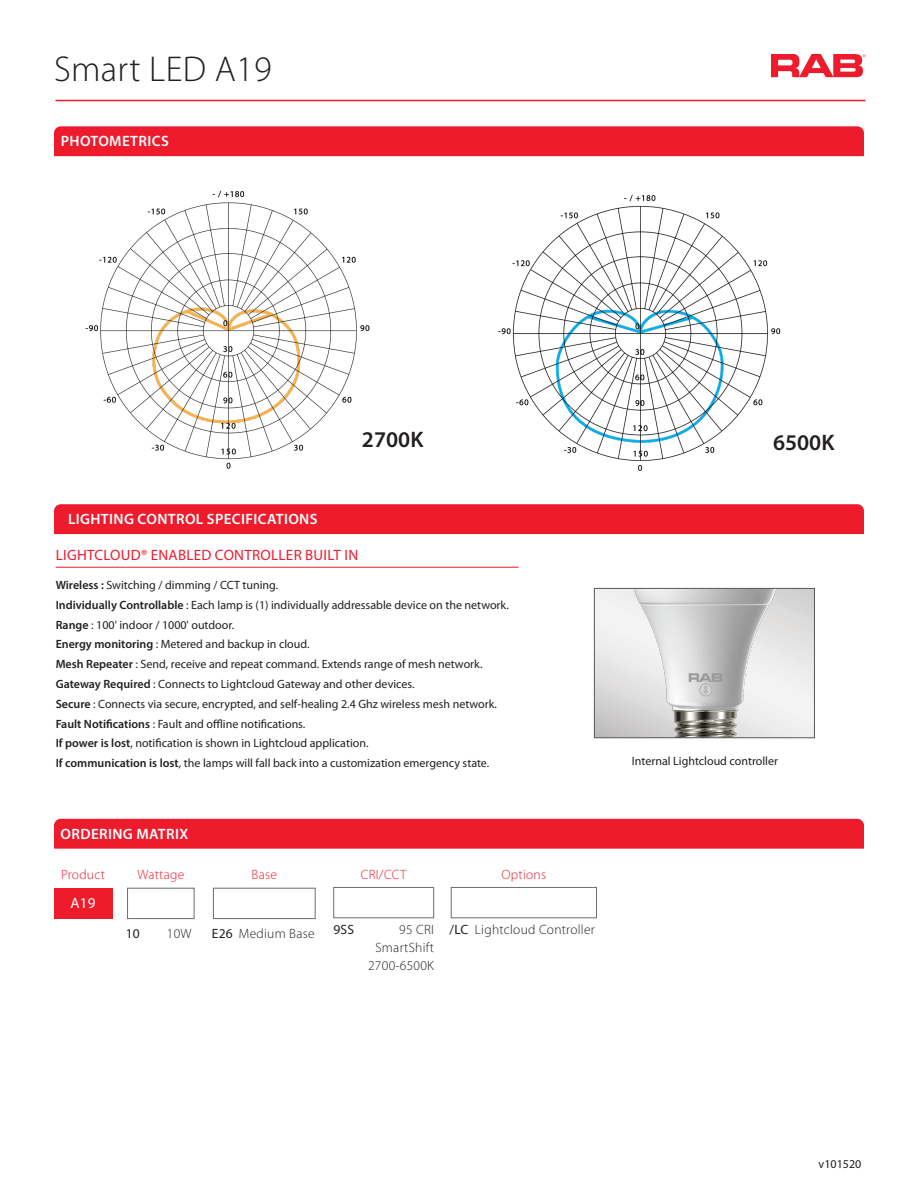
<style>
.page{position:relative;width:918px;height:1188px;background:#fff}
.page>*{position:absolute;margin:0;border:0;box-sizing:border-box;transform-origin:0 0}
.t1{font:300 36px "Myriad Pro";letter-spacing:.01em;color:#231f20}
.Text_Head_B{font:600 22.5px "Myriad Pro";color:#231f20}
.t2{font:600 15px "Myriad Pro";letter-spacing:.025em;color:#fff}
.Text_Head_B-2{font:15px "Myriad Pro";letter-spacing:.02em;color:#ee1b2d}
.t3{font:15px "Myriad Pro";color:#fff}
.t4{font:300 13.5px "Myriad Pro";letter-spacing:.02em;color:#231f20}
.t5{font:300 13.5px "Myriad Pro";letter-spacing:.02em;color:#ee1b2d}
.t6{font:13.5px "Myriad Pro";color:#231f20}
.Body_Text{font:12px "Myriad Pro";color:#231f20}
.Text_Head_B-3{font:12px "Myriad Pro";color:#231f20}
.s1{font-weight:600}
.s2{font-weight:400}
</style>
<div class="page">
<div style="left:54px;top:819px;width:810px;height:30px;background:#ee1b2d"></div>
<div style="left:54px;top:504px;width:810px;height:30px;background:#ee1b2d"></div>
<div style="left:54px;top:126px;width:810px;height:30px;background:#ee1b2d"></div>
<svg style="left:771px;top:54px;width:94px;height:23px"></svg>
<hr style="left:56px;top:100px;width:810px;height:1px;background:#ee1b2d">
<div style="left:54px;top:888px;width:58px;height:30px;background:#ee1b2d"></div>
<div style="left:127px;top:888px;width:68px;height:31px;border:1px solid #6c6d70"></div>
<div style="left:213px;top:888px;width:103px;height:31px;border:1px solid #6c6d70"></div>
<div style="left:333px;top:887px;width:101px;height:31px;border:1px solid #6c6d70"></div>
<div style="left:451px;top:887px;width:146px;height:31px;border:1px solid #6c6d70"></div>
<hr style="left:56px;top:567px;width:463px;height:1px;background:#ee1b2d">
<svg style="left:596px;top:590px;width:217px;height:146px"></svg>
<img style="left:618px;top:590px;width:175px;height:146px">
<div style="left:594px;top:588px;width:221px;height:150px;border:1px solid #57585a"></div>
<img style="left:86px;top:190px;width:284px;height:279px">
<img style="left:498px;top:194px;width:282px;height:277px">
<p class="t1" style="left:54px;top:47px;width:219px">Smart LED A19</p>
<p class="t2" style="left:61px;top:132px;width:110px">PHOTOMETRICS</p>
<p class="Text_Head_B" style="left:362px;top:426px;width:63px">2700K</p>
<p class="Text_Head_B" style="left:773px;top:428px;width:63px">6500K</p>
<p class="t2" style="left:68px;top:510px;width:251px">LIGHTING CONTROL SPECIFICATIONS</p>
<p class="Text_Head_B-2" style="left:56px;top:547px;width:304px">LIGHTCLOUD® ENABLED CONTROLLER BUILT IN</p>
<p class="Body_Text" style="left:56px;top:578px;width:224px"><span class="s1">Wireless :</span> Switching / dimming / CCT tuning.</p>
<p class="Body_Text" style="left:56px;top:598px;width:455px"><span class="s1">Individually Controllable</span> : Each lamp is (1) individually addressable device on the network.</p>
<p class="Body_Text" style="left:56px;top:618px;width:180px"><span class="s1">Range</span> : 100' indoor / 1000' outdoor.</p>
<p class="Body_Text" style="left:56px;top:638px;width:255px"><span class="s1">Energy monitoring</span> : Metered and backup in cloud.</p>
<p class="Body_Text" style="left:56px;top:658px;width:428px"><span class="s1">Mesh Repeater</span> : Send, receive and repeat command. Extends range of mesh network.</p>
<p class="Body_Text" style="left:56px;top:677px;width:360px"><span class="s1">Gateway Required</span> : Connects to Lightcloud Gateway and other devices.</p>
<p class="Body_Text" style="left:56px;top:697px;width:443px"><span class="s1">Secure</span> : Connects via secure, encrypted, and self-healing 2.4 Ghz wireless mesh network.</p>
<p class="Body_Text" style="left:56px;top:717px;width:251px"><span class="s1">Fault Notifications</span> : Fault and offline notifications.</p>
<p class="Body_Text" style="left:56px;top:737px;width:314px"><span class="s1">If power is lost</span>, notification is shown in Lightcloud application.</p>
<p class="Body_Text" style="left:56px;top:757px;width:435px"><span class="s1">If communication is lost</span>, the lamps will fall back into a customization emergency state.</p>
<p class="Text_Head_B-3" style="left:632px;top:755px;width:148px">Internal Lightcloud controller</p>
<p class="t2" style="left:61px;top:824px;width:129px">ORDERING MATRIX</p>
<p class="t5" style="left:61px;top:867px;width:45px">Product</p>
<p class="t5" style="left:137px;top:867px;width:48px">Wattage</p>
<p class="t5" style="left:252px;top:867px;width:27px">Base</p>
<p class="t5" style="left:361px;top:867px;width:47px">CRI/CCT</p>
<p class="t5" style="left:502px;top:867px;width:46px">Options</p>
<p class="t3" style="left:70px;top:895px;width:27px">A19</p>
<p class="t6" style="left:126px;top:926px;width:16px">10</p>
<p class="t4" style="left:167px;top:925px;width:26px">10W</p>
<p class="t4" style="left:212px;top:925px;width:104px"><span class="s2">E26</span> Medium Base</p>
<p class="t6" style="left:333px;top:923px;width:22px">9SS</p>
<p class="t4" style="left:399px;top:922px;width:36px">95 CRI</p>
<p class="t4" style="left:375px;top:940px;width:60px">SmartShift</p>
<p class="t4" style="left:368px;top:958px;width:67px">2700-6500K</p>
<p class="t4" style="left:450px;top:922px;width:147px"><span class="s2">/LC</span> Lightcloud Controller</p>
<p class="Body_Text" style="left:819px;top:1157px;width:44px">v101520</p>
</div>
